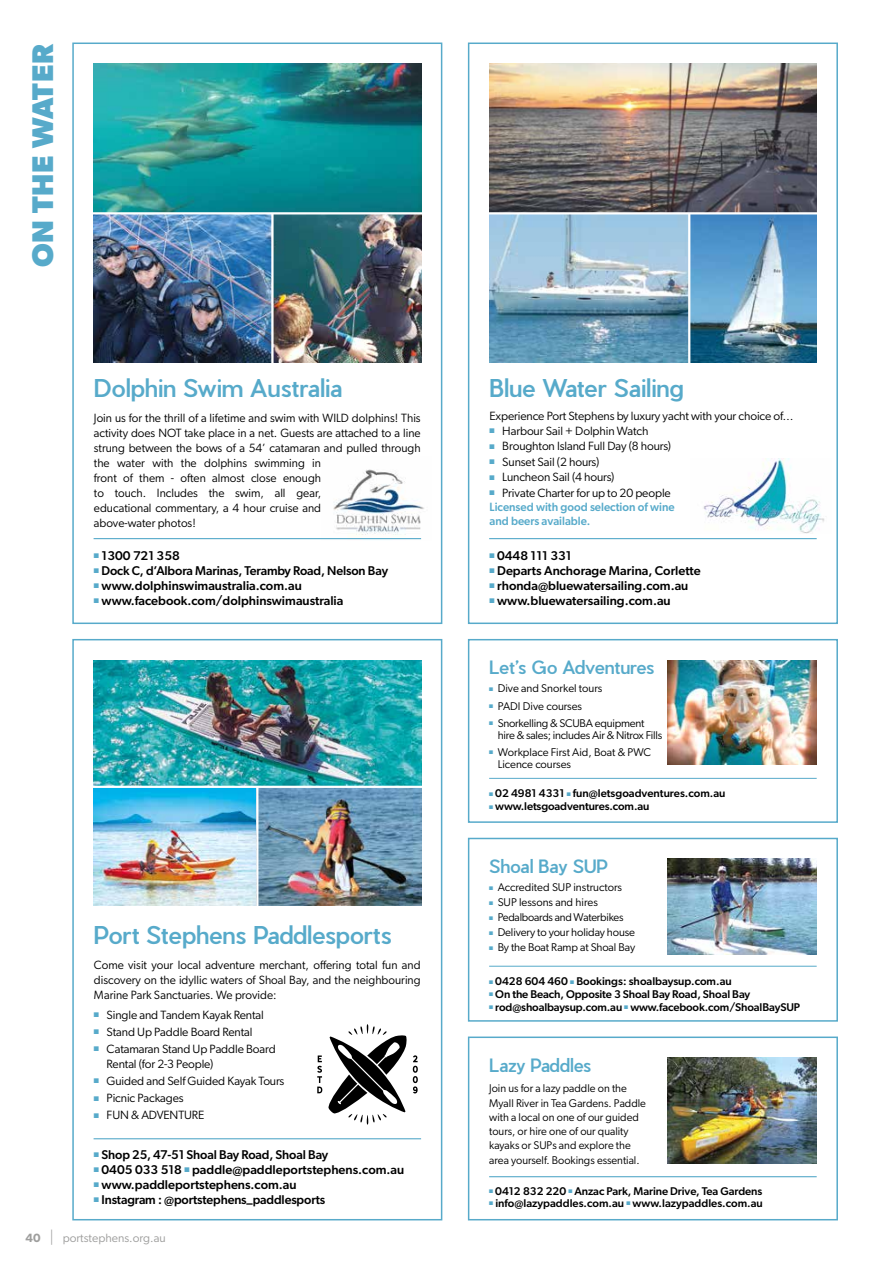
<style>
.page{position:relative;width:872px;height:1263px;background:#fff}
.page>*{position:absolute;margin:0;border:0;box-sizing:border-box;transform-origin:0 0}
.t1{font:700 30px "Gibson";letter-spacing:.02em;color:#57aaca}
.t2{font:500 24px "Pier Sans";letter-spacing:-.005em;color:#57aaca}
.t3{font:500 18px "Pier Sans";letter-spacing:-.005em;color:#57aaca}
.t4{font:500 12.75px "Gibson";color:#000}
.t5{font:12px/15px "Gibson";color:#000}
.t6{font:500 12px/14.2px "Gibson";color:#57aaca;scale:.95 1}
.t7{font:12px "Gibson";color:#9e9e9d}
.t8{font:11.25px/14.2px "Gibson";color:#000}
.t9{font:500 11.25px "Gibson";letter-spacing:-.005em;color:#000}
.t10{font:11.25px/12px "Gibson";letter-spacing:-.02em;color:#000}
.s1{color:#57aaca}
.s2{font-weight:600}
.s3{font-size:16.8px}
.s4{font-weight:400;color:#000}
</style>
<div class="page">
<div style="left:468px;top:838px;width:370px;height:184px;background:#fff;border:2px solid #57aaca"></div>
<img style="left:668px;top:859px;width:148px;height:95px">
<hr style="left:489px;top:966px;width:327px;height:1px;background:#57aaca">
<div style="left:468px;top:1036px;width:370px;height:184px;background:#fff;border:2px solid #57aaca"></div>
<img style="left:668px;top:1058px;width:148px;height:106px">
<hr style="left:489px;top:1176px;width:327px;height:1px;background:#57aaca">
<div style="left:468px;top:639px;width:370px;height:184px;background:#fff;border:2px solid #57aaca"></div>
<img style="left:668px;top:660px;width:148px;height:104px">
<hr style="left:489px;top:778px;width:327px;height:1px;background:#57aaca">
<div style="left:72px;top:639px;width:370px;height:581px;background:#fff;border:2px solid #57aaca"></div>
<img style="left:94px;top:660px;width:327px;height:126px">
<hr style="left:94px;top:1138px;width:327px;height:1px;background:#57aaca">
<img style="left:94px;top:788px;width:162px;height:118px">
<img style="left:258px;top:788px;width:163px;height:118px">
<svg style="left:328px;top:1024px;width:79px;height:101px"></svg>
<svg style="left:317px;top:1055px;width:5px;height:38px"></svg>
<svg style="left:413px;top:1055px;width:5px;height:38px"></svg>
<div style="left:468px;top:43px;width:370px;height:581px;background:#fff;border:2px solid #57aaca"></div>
<img style="left:703px;top:458px;width:122px;height:75px">
<hr style="left:489px;top:538px;width:327px;height:1px;background:#57aaca">
<img style="left:489px;top:64px;width:327px;height:298px">
<hr style="left:486px;top:212px;width:332px;height:2px;background:#fff">
<hr style="left:688px;top:214px;width:2px;height:150px;background:#fff">
<div style="left:72px;top:43px;width:370px;height:581px;background:#fff;border:2px solid #57aaca"></div>
<img style="left:94px;top:64px;width:327px;height:298px">
<hr style="left:91px;top:212px;width:331px;height:2px;background:#fff">
<hr style="left:271px;top:214px;width:2px;height:150px;background:#fff">
<img style="left:321px;top:469px;width:103px;height:71px">
<hr style="left:94px;top:538px;width:327px;height:1px;background:#57aaca">
<h1 class="t1" style="left:25px;top:267px;width:224px;rotate:-90deg">ON THE WATER</h1>
<h2 class="t2" style="left:94px;top:371px;width:250px">Dolphin Swim Australia</h2>
<p class="t5" style="left:94px;top:410px;width:328px">Join us for the thrill of a lifetime and swim with WILD dolphins! This activity does NOT take place in a net. Guests are attached to a line strung between the bows of a 54’ catamaran and pulled through the water with the dolphins swimming in<br>front of them - often almost close enough<br>to touch. Includes the swim, all gear,<br>educational commentary, a 4 hour cruise and<br>above-water photos!</p>
<p class="t4" style="left:94px;top:548px;width:87px"><span class="s1">■</span> 1300 721 358</p>
<p class="t4" style="left:94px;top:563px;width:296px"><span class="s1">■</span> Dock C, d’Albora Marinas, Teramby Road, Nelson Bay</p>
<p class="t4" style="left:94px;top:578px;width:209px"><span class="s1">■</span> www.dolphinswimaustralia.com.au</p>
<p class="t4" style="left:94px;top:593px;width:251px"><span class="s1">■</span> www.facebook.com/dolphinswimaustralia</p>
<h2 class="t2" style="left:94px;top:919px;width:299px">Port Stephens Paddlesports</h2>
<p class="t5" style="left:94px;top:957px;width:328px;text-align:justify">Come visit your local adventure merchant, offering total fun and discovery on the idyllic waters of Shoal Bay, and the neighbouring Marine Park Sanctuaries. We provide:</p>
<p class="t5" style="left:94px;top:1007px;width:171px"><span class="s1">■</span> Single and Tandem Kayak Rental</p>
<p class="t5" style="left:94px;top:1024px;width:160px"><span class="s1">■</span> Stand Up Paddle Board Rental</p>
<p class="t5" style="left:107px;top:1041px;width:171px;text-indent:-13px"><span class="s1">■</span> Catamaran Stand Up Paddle Board<br>Rental (for 2-3 People)</p>
<p class="t5" style="left:94px;top:1073px;width:192px"><span class="s1">■</span> Guided and Self Guided Kayak Tours</p>
<p class="t5" style="left:94px;top:1090px;width:91px"><span class="s1">■</span> Picnic Packages</p>
<p class="t5" style="left:94px;top:1107px;width:112px"><span class="s1">■</span> FUN &amp; ADVENTURE</p>
<p class="t4" style="left:94px;top:1147px;width:236px"><span class="s1">■</span> Shop 25, 47-51 Shoal Bay Road, Shoal Bay</p>
<p class="t4" style="left:94px;top:1162px;width:312px"><span class="s1">■</span> 0405 033 518 <span class="s1">■</span> paddle@paddleportstephens.com.au</p>
<p class="t4" style="left:94px;top:1177px;width:204px"><span class="s1">■</span> www.paddleportstephens.com.au</p>
<p class="t4" style="left:94px;top:1192px;width:233px"><span class="s1">■</span> Instagram : @portstephens_paddlesports</p>
<p class="t7" style="left:26px;top:1230px;width:142px"><span class="s2">40</span> <span class="s3">|</span> portstephens.org.au</p>
<h2 class="t2" style="left:489px;top:371px;width:195px">Blue Water Sailing</h2>
<p class="t5" style="left:489px;top:408px;width:306px">Experience Port Stephens by luxury yacht with your choice of…</p>
<p class="t5" style="left:489px;top:423px;width:160px"><span class="s1">■</span> Harbour Sail + Dolphin Watch</p>
<p class="t5" style="left:489px;top:438px;width:183px"><span class="s1">■</span> Broughton Island Full Day (8 hours)</p>
<p class="t5" style="left:489px;top:454px;width:111px"><span class="s1">■</span> Sunset Sail (2 hours)</p>
<p class="t5" style="left:489px;top:470px;width:126px"><span class="s1">■</span> Luncheon Sail (4 hours)</p>
<p class="t6" style="left:489px;top:485px;width:196px">■ <span class="s4">Private Charter for up to 20 people<br></span>Licensed with good selection of wine and beers available.</p>
<p class="t4" style="left:489px;top:548px;width:84px"><span class="s1">■</span> 0448 111 331</p>
<p class="t4" style="left:489px;top:563px;width:213px"><span class="s1">■</span> Departs Anchorage Marina, Corlette</p>
<p class="t4" style="left:489px;top:578px;width:200px"><span class="s1">■</span> rhonda@bluewatersailing.com.au</p>
<p class="t4" style="left:489px;top:593px;width:183px"><span class="s1">■</span> www.bluewatersailing.com.au</p>
<h3 class="t3" style="left:489px;top:655px;width:167px">Let’s Go Adventures</h3>
<p class="t8" style="left:489px;top:681px;width:115px"><span class="s1">■</span> Dive and Snorkel tours</p>
<p class="t8" style="left:489px;top:698px;width:94px"><span class="s1">■</span> PADI Dive courses</p>
<p class="t10" style="left:497px;top:717px;width:166px;text-indent:-9px"><span class="s1">■</span> Snorkelling &amp; SCUBA equipment hire &amp; sales; includes Air &amp; Nitrox Fills</p>
<p class="t8" style="left:497px;top:746px;width:155px;line-height:12px;text-indent:-9px"><span class="s1">■</span> Workplace First Aid, Boat &amp; PWC<br>Licence courses</p>
<p class="t9" style="left:489px;top:787px;width:238px"><span class="s1">■</span> 02 4981 4331 <span class="s1">■</span> fun@letsgoadventures.com.au</p>
<p class="t9" style="left:489px;top:799px;width:162px"><span class="s1">■</span> www.letsgoadventures.com.au</p>
<h3 class="t3" style="left:489px;top:854px;width:121px">Shoal Bay SUP</h3>
<p class="t8" style="left:489px;top:880px;width:134px"><span class="s1">■</span> Accredited SUP instructors</p>
<p class="t8" style="left:489px;top:895px;width:110px"><span class="s1">■</span> SUP lessons and hires</p>
<p class="t10" style="left:489px;top:911px;width:136px"><span class="s1">■</span> Pedalboards and Waterbikes</p>
<p class="t8" style="left:489px;top:925px;width:147px"><span class="s1">■</span> Delivery to your holiday house</p>
<p class="t8" style="left:489px;top:940px;width:147px"><span class="s1">■</span> By the Boat Ramp at Shoal Bay</p>
<p class="t9" style="left:489px;top:974px;width:244px"><span class="s1">■</span> 0428 604 460 <span class="s1">■</span> Bookings: shoalbaysup.com.au</p>
<p class="t9" style="left:489px;top:987px;width:263px"><span class="s1">■</span> On the Beach, Opposite 3 Shoal Bay Road, Shoal Bay</p>
<p class="t9" style="left:489px;top:1000px;width:312px"><span class="s1">■</span> rod@shoalbaysup.com.au <span class="s1">■</span> www.facebook.com/ShoalBaySUP</p>
<h3 class="t3" style="left:489px;top:1053px;width:104px">Lazy Paddles</h3>
<p class="t8" style="left:489px;top:1081px;width:158px">Join us for a lazy paddle on the<br>Myall River in Tea Gardens. Paddle with a local on one of our guided tours, or hire one of our quality kayaks or SUPs and explore the area yourself. Bookings essential.</p>
<p class="t9" style="left:489px;top:1184px;width:275px"><span class="s1">■</span> 0412 832 220 <span class="s1">■</span> Anzac Park, Marine Drive, Tea Gardens</p>
<p class="t9" style="left:489px;top:1196px;width:275px"><span class="s1">■</span> info@lazypaddles.com.au <span class="s1">■</span> www.lazypaddles.com.au</p>
</div>
